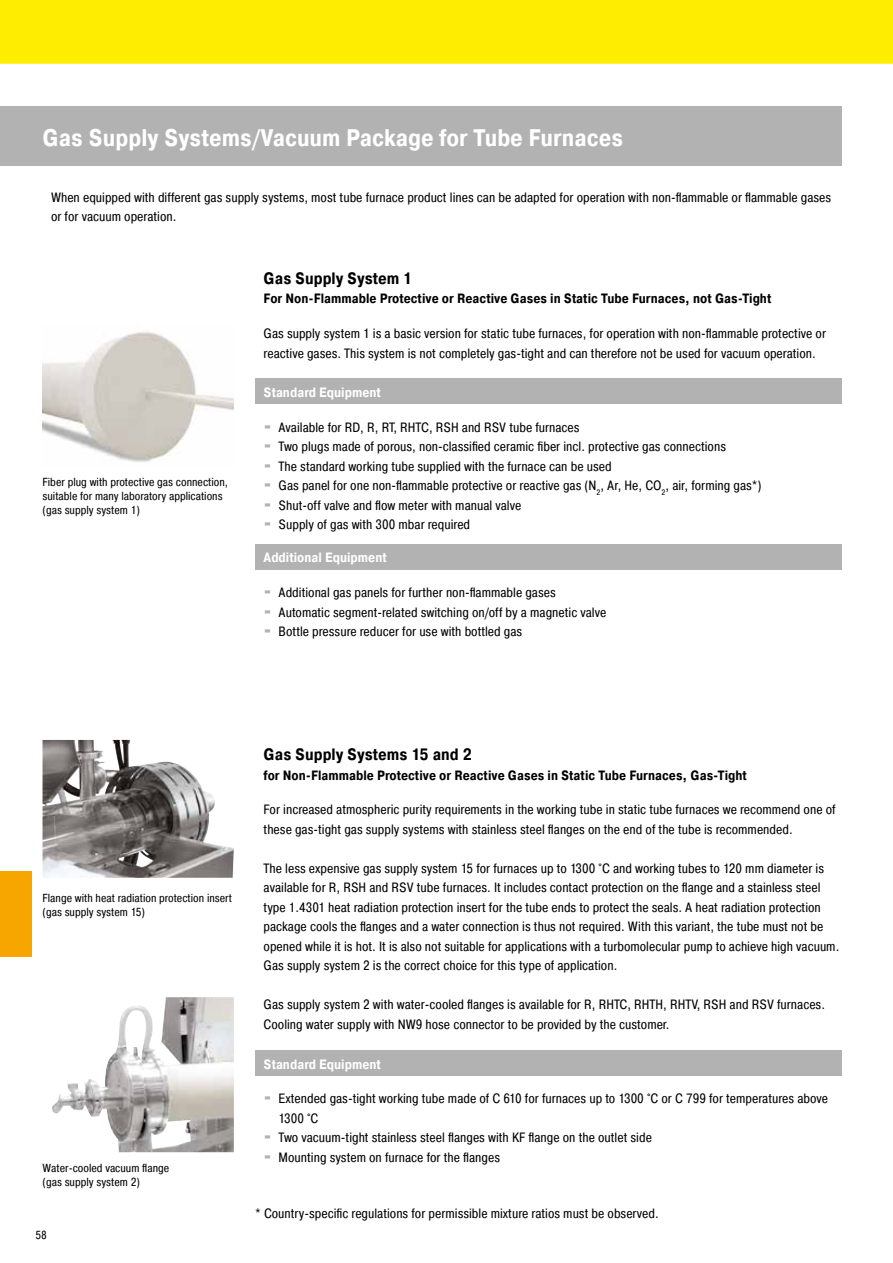
<style>
.page{position:relative;width:893px;height:1263px;background:#fff}
.page>*{position:absolute;margin:0;border:0;box-sizing:border-box;transform-origin:0 0}
.t1{font:700 24px "Pragmatica Cond A";color:#fff}
.t2{font:700 16.5px "Pragmatica Cond A";color:#000}
.t3{font:13.5px/19.5px "Pragmatica Cond A";color:#000}
.t4{font:700 13.5px "Pragmatica Cond A";color:#000}
.t5{font:700 13.5px "Pragmatica Cond A";color:#fff}
.t6{font:11.7px/14.1px "Pragmatica Cond A";color:#000}
.s1{font-family:"Blackoak Std";color:#b3b2b2}
</style>
<div class="page">
<div style="left:0;top:872px;width:32px;height:85px;background:#f7a600"></div>
<div style="left:0;top:106px;width:842px;height:60px;background:#b3b2b2"></div>
<img style="left:43px;top:331px;width:191px;height:132px">
<img style="left:52px;top:997px;width:182px;height:155px">
<img style="left:43px;top:740px;width:191px;height:138px">
<div style="left:255px;top:378px;width:587px;height:26px;background:#b3b2b2"></div>
<div style="left:255px;top:544px;width:587px;height:26px;background:#b3b2b2"></div>
<div style="left:255px;top:1050px;width:587px;height:26px;background:#b3b2b2"></div>
<div style="left:0;top:0;width:893px;height:64px;background:#ffed00"></div>
<h1 class="t1" style="left:43px;top:123px;width:582px">Gas Supply Systems/Vacuum Package for Tube Furnaces</h1>
<p class="t3" style="left:51px;top:187px;width:782px">When equipped with different gas supply systems, most tube furnace product lines can be adapted for operation with non-flammable or flammable gases or for vacuum operation.</p>
<p class="t6" style="left:43px;top:475px;width:187px">Fiber plug with protective gas connection, suitable for many laboratory applications (gas supply system 1)</p>
<p class="t2" style="left:264px;top:268px;width:150px">Gas Supply System 1</p>
<p class="t4" style="left:264px;top:290px;width:509px">For Non-Flammable Protective or Reactive Gases in Static Tube Furnaces, not Gas-Tight</p>
<p class="t3" style="left:264px;top:324px;width:564px">Gas supply system 1 is a basic version for static tube furnaces, for operation with non-flammable protective or reactive gases. This system is not completely gas-tight and can therefore not be used for vacuum operation.</p>
<p class="t5" style="left:264px;top:384px;width:119px">Standard Equipment</p>
<p class="t3" style="left:264px;top:417px;width:499px"><span class="s1">·</span> Available for RD, R, RT, RHTC, RSH and RSV tube furnaces<br><span class="s1">·</span> Two plugs made of porous, non-classified ceramic fiber incl. protective gas connections<br><span class="s1">·</span> The standard working tube supplied with the furnace can be used<br><span class="s1">·</span> Gas panel for one non-flammable protective or reactive gas (N<sub>2</sub>, Ar, He, CO<sub>2</sub>, air, forming gas*) <span class="s1">·</span> Shut-off valve and flow meter with manual valve<br><span class="s1">·</span> Supply of gas with 300 mbar required</p>
<p class="t5" style="left:264px;top:549px;width:125px">Additional Equipment</p>
<p class="t3" style="left:264px;top:583px;width:344px"><span class="s1">·</span> Additional gas panels for further non-flammable gases<br><span class="s1">·</span> Automatic segment-related switching on/off by a magnetic valve <span class="s1">·</span> Bottle pressure reducer for use with bottled gas</p>
<p class="t6" style="left:43px;top:890px;width:191px">Flange with heat radiation protection insert (gas supply system 15)</p>
<p class="t6" style="left:43px;top:1161px;width:128px">Water-cooled vacuum flange (gas supply system 2)</p>
<p class="t6" style="left:35px;top:1228px;width:13px">58</p>
<p class="t2" style="left:264px;top:744px;width:210px">Gas Supply Systems 15 and 2</p>
<p class="t4" style="left:264px;top:767px;width:485px">for Non-Flammable Protective or Reactive Gases in Static Tube Furnaces, Gas-Tight</p>
<p class="t3" style="left:264px;top:800px;width:573px">For increased atmospheric purity requirements in the working tube in static tube furnaces we recommend one of these gas-tight gas supply systems with stainless steel flanges on the end of the tube is recommended.</p>
<p class="t3" style="left:264px;top:858px;width:577px">The less expensive gas supply system 15 for furnaces up to 1300 °C and working tubes to 120 mm diameter is available for R, RSH and RSV tube furnaces. It includes contact protection on the flange and a stainless steel type 1.4301 heat radiation protection insert for the tube ends to protect the seals. A heat radiation protection package cools the flanges and a water connection is thus not required. With this variant, the tube must not be opened while it is hot. It is also not suitable for applications with a turbomolecular pump to achieve high vacuum.<br>Gas supply system 2 is the correct choice for this type of application.</p>
<p class="t3" style="left:264px;top:995px;width:563px">Gas supply system 2 with water-cooled flanges is available for R, RHTC, RHTH, RHTV, RSH and RSV furnaces.<br>Cooling water supply with NW9 hose connector to be provided by the customer.</p>
<p class="t5" style="left:264px;top:1055px;width:119px">Standard Equipment</p>
<p class="t3" style="left:264px;top:1089px;width:566px"><span class="s1">·</span> Extended gas-tight working tube made of C 610 for furnaces up to 1300 °C or C 799 for temperatures above</p>
<p class="t3" style="left:279px;top:1108px;width:41px">1300 °C</p>
<p class="t3" style="left:264px;top:1128px;width:390px"><span class="s1">·</span> Two vacuum-tight stainless steel flanges with KF flange on the outlet side</p>
<p class="t3" style="left:264px;top:1147px;width:238px"><span class="s1">·</span> Mounting system on furnace for the flanges</p>
<p class="t3" style="left:255px;top:1204px;width:405px">* Country-specific regulations for permissible mixture ratios must be observed.</p>
</div>
